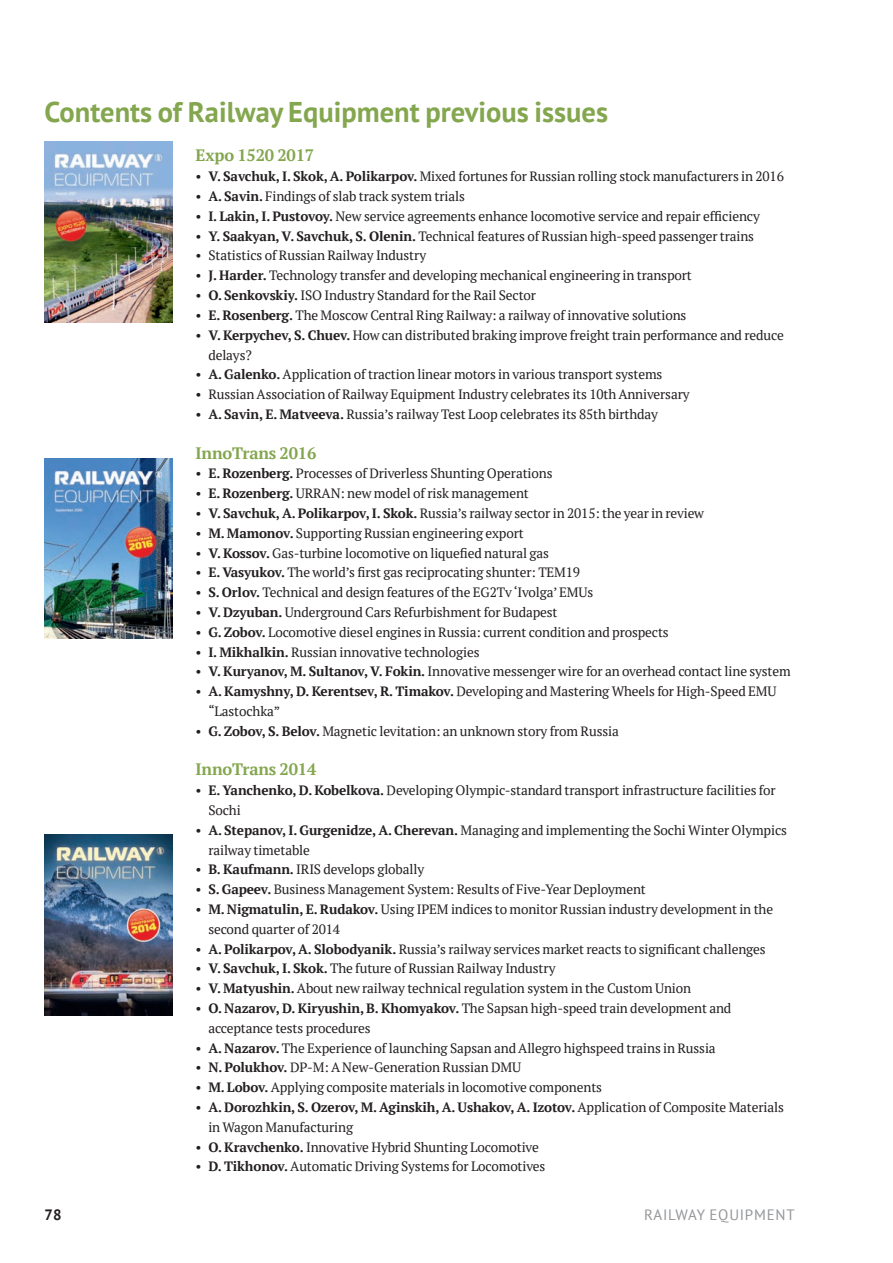
<style>
.page{position:relative;width:893px;height:1263px;background:#fff}
.page>*{position:absolute;margin:0;border:0;box-sizing:border-box;transform-origin:0 0}
.t1{font:700 28.5px "PT Sans";color:#83a64e}
.t2{font:700 16.5px "PT Serif";letter-spacing:-.01em;color:#83a64e}
.t3{font:15px "PT Sans";letter-spacing:.05em;color:#939598}
.t4{font:700 15px "PT Sans";color:#231f20}
.t5{font:13.5px/19.8px "PT Serif";letter-spacing:-.01em;color:#231f20}
.s1{font-weight:700}
</style>
<div class="page">
<img style="left:45px;top:835px;width:127px;height:180px">
<img style="left:45px;top:458px;width:127px;height:181px">
<img style="left:45px;top:142px;width:127px;height:180px">
<p class="t1" style="left:45px;top:93px;width:565px">Contents of Railway Equipment previous issues</p>
<p class="t2" style="left:196px;top:145px;width:120px">Expo 1520 2017</p>
<p class="t5" style="left:196px;top:166px;width:590px">• <span class="s1">V. Savchuk, I. Skok, A. Polikarpov.</span> Mixed fortunes for Russian rolling stock manufacturers in 2016</p>
<p class="t5" style="left:196px;top:186px;width:271px">• <span class="s1">A. Savin.</span> Findings of slab track system trials</p>
<p class="t5" style="left:196px;top:206px;width:566px">• <span class="s1">I. Lakin, I. Pustovoy.</span> New service agreements enhance locomotive service and repair efficiency</p>
<p class="t5" style="left:196px;top:226px;width:560px">• <span class="s1">Y. Saakyan, V. Savchuk, S. Olenin.</span> Technical features of Russian high-speed passenger trains</p>
<p class="t5" style="left:196px;top:246px;width:232px">• Statistics of Russian Railway Industry</p>
<p class="t5" style="left:196px;top:265px;width:498px">• <span class="s1">J. Harder.</span> Technology transfer and developing mechanical engineering in transport</p>
<p class="t5" style="left:196px;top:285px;width:342px">• <span class="s1">O. Senkovskiy.</span> ISO Industry Standard for the Rail Sector</p>
<p class="t5" style="left:196px;top:305px;width:492px">• <span class="s1">E. Rosenberg.</span> The Moscow Central Ring Railway: a railway of innovative solutions</p>
<p class="t5" style="left:208px;top:325px;width:577px;text-indent:-13px">• <span class="s1">V. Kerpychev, S. Chuev.</span> How can distributed braking improve freight train performance and reduce delays?</p>
<p class="t5" style="left:196px;top:364px;width:468px">• <span class="s1">A. Galenko.</span> Application of traction linear motors in various transport systems</p>
<p class="t5" style="left:196px;top:384px;width:496px">• Russian Association of Railway Equipment Industry celebrates its 10th Anniversary</p>
<p class="t5" style="left:196px;top:404px;width:464px">• <span class="s1">A. Savin, E. Matveeva.</span> Russia’s railway Test Loop celebrates its 85th birthday</p>
<p class="t2" style="left:196px;top:442px;width:122px">InnoTrans 2016</p>
<p class="t5" style="left:196px;top:463px;width:358px">• <span class="s1">E. Rozenberg.</span> Processes of Driverless Shunting Operations</p>
<p class="t5" style="left:196px;top:483px;width:335px">• <span class="s1">E. Rozenberg.</span> URRAN: new model of risk management</p>
<p class="t5" style="left:196px;top:503px;width:510px">• <span class="s1">V. Savchuk, A. Polikarpov, I. Skok.</span> Russia’s railway sector in 2015: the year in review</p>
<p class="t5" style="left:196px;top:523px;width:330px">• <span class="s1">M. Mamonov.</span> Supporting Russian engineering export</p>
<p class="t5" style="left:196px;top:543px;width:355px">• <span class="s1">V. Kossov.</span> Gas-turbine locomotive on liquefied natural gas</p>
<p class="t5" style="left:196px;top:562px;width:386px">• <span class="s1">E. Vasyukov.</span> The world’s first gas reciprocating shunter: TEM19</p>
<p class="t5" style="left:196px;top:582px;width:399px">• <span class="s1">S. Orlov.</span> Technical and design features of the EG2Tv ‘Ivolga’ EMUs</p>
<p class="t5" style="left:196px;top:602px;width:364px">• <span class="s1">V. Dzyuban.</span> Underground Cars Refurbishment for Budapest</p>
<p class="t5" style="left:196px;top:622px;width:475px">• <span class="s1">G. Zobov.</span> Locomotive diesel engines in Russia: current condition and prospects</p>
<p class="t5" style="left:196px;top:642px;width:285px">• <span class="s1">I. Mikhalkin.</span> Russian innovative technologies</p>
<p class="t5" style="left:196px;top:661px;width:597px">• <span class="s1">V. Kuryanov, M. Sultanov, V. Fokin.</span> Innovative messenger wire for an overhead contact line system</p>
<p class="t5" style="left:208px;top:681px;width:570px;text-indent:-13px">• <span class="s1">A. Kamyshny, D. Kerentsev, R. Timakov.</span> Developing and Mastering Wheels for High-Speed EMU “Lastochka”</p>
<p class="t5" style="left:196px;top:721px;width:425px">• <span class="s1">G. Zobov, S. Belov.</span> Magnetic levitation: an unknown story from Russia</p>
<p class="t2" style="left:196px;top:758px;width:122px">InnoTrans 2014</p>
<p class="t5" style="left:208px;top:780px;width:569px;text-indent:-13px">• <span class="s1">E. Yanchenko, D. Kobelkova.</span> Developing Olympic-standard transport infrastructure facilities for<br>Sochi</p>
<p class="t5" style="left:208px;top:820px;width:580px;text-indent:-13px">• <span class="s1">A. Stepanov, I. Gurgenidze, A. Cherevan.</span> Managing and implementing the Sochi Winter Olympics railway timetable</p>
<p class="t5" style="left:196px;top:859px;width:230px">• <span class="s1">B. Kaufmann.</span> IRIS develops globally</p>
<p class="t5" style="left:196px;top:879px;width:452px">• <span class="s1">S. Gapeev.</span> Business Management System: Results of Five-Year Deployment</p>
<p class="t5" style="left:208px;top:899px;width:566px;text-indent:-13px">• <span class="s1">M. Nigmatulin, E. Rudakov.</span> Using IPEM indices to monitor Russian industry development in the second quarter of 2014</p>
<p class="t5" style="left:196px;top:939px;width:572px">• <span class="s1">A. Polikarpov, A. Slobodyanik.</span> Russia’s railway services market reacts to significant challenges</p>
<p class="t5" style="left:196px;top:958px;width:361px">• <span class="s1">V. Savchuk, I. Skok.</span> The future of Russian Railway Industry</p>
<p class="t5" style="left:196px;top:978px;width:497px">• <span class="s1">V. Matyushin.</span> About new railway technical regulation system in the Custom Union</p>
<p class="t5" style="left:208px;top:998px;width:525px;text-indent:-13px">• <span class="s1">O. Nazarov, D. Kiryushin, B. Khomyakov.</span> The Sapsan high-speed train development and acceptance tests procedures</p>
<p class="t5" style="left:196px;top:1038px;width:522px">• <span class="s1">A. Nazarov.</span> The Experience of launching Sapsan and Allegro highspeed trains in Russia</p>
<p class="t5" style="left:196px;top:1057px;width:327px">• <span class="s1">N. Polukhov.</span> DP-M: A New-Generation Russian DMU</p>
<p class="t5" style="left:196px;top:1077px;width:408px">• <span class="s1">M. Lobov.</span> Applying composite materials in locomotive components</p>
<p class="t5" style="left:208px;top:1097px;width:577px;text-indent:-13px">• <span class="s1">A. Dorozhkin, S. Ozerov, M. Aginskih, A. Ushakov, A. Izotov.</span> Application of Composite Materials in Wagon Manufacturing</p>
<p class="t5" style="left:196px;top:1137px;width:345px">• <span class="s1">O. Kravchenko.</span> Innovative Hybrid Shunting Locomotive</p>
<p class="t5" style="left:196px;top:1156px;width:351px">• <span class="s1">D. Tikhonov.</span> Automatic Driving Systems for Locomotives</p>
<p class="t4" style="left:45px;top:1205px;width:19px">78</p>
<p class="t3" style="left:644px;top:1205px;width:152px">RAILWAY EQUIPMENT</p>
</div>
